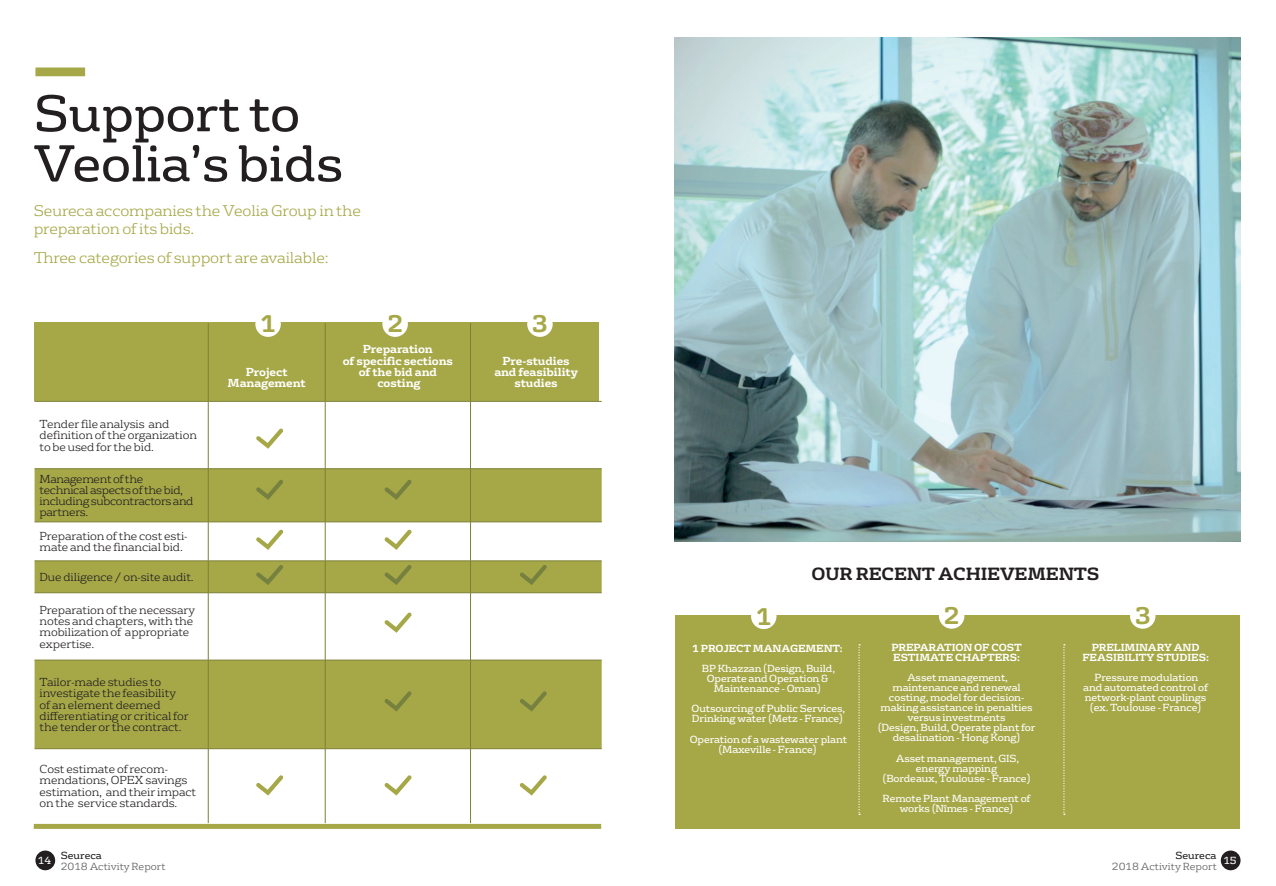
<style>
.page{position:relative;width:1276px;height:886px;background:#fff}
.page>*{position:absolute;margin:0;border:0;box-sizing:border-box;transform-origin:0 0}
.t1{font:50px/50px "FS Rufus";letter-spacing:-.01em;color:#231f20}
.t2{font:700 23.5px "FS Rufus";color:#a6a848}
.t3{font:700 17.25px "FS Rufus";letter-spacing:-.01em;color:#231f20}
.t4{font:300 15px/18px "FS Rufus";letter-spacing:-.01em;color:#a6a848}
.t5{font:300 11.25px/11.2px "FS Rufus";letter-spacing:-.01em;color:#231f20}
.t6{font:700 11.25px/11.2px "FS Rufus";letter-spacing:-.01em;color:#fff;text-align:center}
.t7{font:300 11.25px/11.2px "FS Rufus";letter-spacing:-.03em;color:#231f20}
.t8{font:10px/10px "FS Rufus";letter-spacing:-.01em;color:#fff;text-align:center}
.t9{font:700 10px/10px "FS Rufus";letter-spacing:-.01em;color:#fff}
.t10{font:300 10px "FS Rufus";color:#57585a}
.t11{font:10px "FS Rufus";color:#231f20}
</style>
<div class="page">
<div style="left:35px;top:850px;width:20px;height:20px;background:#231f20;border-radius:50%"></div>
<div style="left:1220px;top:850px;width:20px;height:20px;background:#231f20;border-radius:50%"></div>
<div style="left:35px;top:67px;width:50px;height:9px;background:#a6a848"></div>
<img style="left:674px;top:37px;width:566px;height:505px">
<div style="left:34px;top:322px;width:565px;height:79px;background:#a6a848"></div>
<svg style="left:35px;top:469px;width:566px;height:279px;fill:#a6a848"></svg>
<hr style="left:208px;top:323px;width:1px;height:78px;background:#7c8033">
<hr style="left:325px;top:323px;width:1px;height:78px;background:#7c8033">
<hr style="left:470px;top:323px;width:1px;height:78px;background:#7c8033">
<hr style="left:208px;top:469px;width:1px;height:53px;background:#7c8033">
<hr style="left:325px;top:469px;width:1px;height:53px;background:#7c8033">
<hr style="left:470px;top:469px;width:1px;height:53px;background:#7c8033">
<hr style="left:35px;top:522px;width:173px;height:1px;background:#7c8033">
<hr style="left:208px;top:522px;width:117px;height:1px;background:#7c8033">
<hr style="left:208px;top:522px;width:1px;height:39px;background:#7c8033">
<hr style="left:325px;top:522px;width:145px;height:1px;background:#7c8033">
<hr style="left:325px;top:522px;width:1px;height:39px;background:#7c8033">
<hr style="left:470px;top:522px;width:131px;height:1px;background:#7c8033">
<hr style="left:470px;top:522px;width:1px;height:39px;background:#7c8033">
<hr style="left:35px;top:561px;width:173px;height:1px;background:#7c8033">
<hr style="left:208px;top:561px;width:117px;height:1px;background:#7c8033">
<hr style="left:208px;top:561px;width:1px;height:31px;background:#7c8033">
<hr style="left:325px;top:561px;width:145px;height:1px;background:#7c8033">
<hr style="left:325px;top:561px;width:1px;height:31px;background:#7c8033">
<hr style="left:470px;top:561px;width:131px;height:1px;background:#7c8033">
<hr style="left:470px;top:561px;width:1px;height:31px;background:#7c8033">
<hr style="left:35px;top:592px;width:173px;height:1px;background:#7c8033">
<hr style="left:208px;top:592px;width:117px;height:1px;background:#7c8033">
<hr style="left:208px;top:593px;width:1px;height:67px;background:#7c8033">
<hr style="left:325px;top:592px;width:145px;height:1px;background:#7c8033">
<hr style="left:325px;top:593px;width:1px;height:67px;background:#7c8033">
<hr style="left:470px;top:592px;width:131px;height:1px;background:#7c8033">
<hr style="left:470px;top:593px;width:1px;height:67px;background:#7c8033">
<hr style="left:35px;top:660px;width:173px;height:1px;background:#7c8033">
<hr style="left:208px;top:660px;width:117px;height:1px;background:#7c8033">
<hr style="left:208px;top:660px;width:1px;height:88px;background:#7c8033">
<hr style="left:325px;top:660px;width:145px;height:1px;background:#7c8033">
<hr style="left:325px;top:660px;width:1px;height:88px;background:#7c8033">
<hr style="left:470px;top:660px;width:131px;height:1px;background:#7c8033">
<hr style="left:470px;top:660px;width:1px;height:88px;background:#7c8033">
<hr style="left:35px;top:748px;width:173px;height:1px;background:#7c8033">
<hr style="left:208px;top:748px;width:117px;height:1px;background:#7c8033">
<hr style="left:208px;top:749px;width:1px;height:74px;background:#7c8033">
<hr style="left:325px;top:748px;width:145px;height:1px;background:#7c8033">
<hr style="left:325px;top:749px;width:1px;height:74px;background:#7c8033">
<hr style="left:470px;top:748px;width:131px;height:1px;background:#7c8033">
<hr style="left:470px;top:749px;width:1px;height:74px;background:#7c8033">
<div style="left:34px;top:824px;width:567px;height:5px;background:#a6a848"></div>
<div style="left:255px;top:311px;width:26px;height:26px;background:#fff;border-radius:50%"></div>
<div style="left:382px;top:311px;width:26px;height:26px;background:#fff;border-radius:50%"></div>
<div style="left:527px;top:311px;width:26px;height:26px;background:#fff;border-radius:50%"></div>
<svg style="left:35px;top:401px;width:566px;height:68px"></svg>
<svg style="left:256px;top:480px;width:27px;height:20px"></svg>
<svg style="left:256px;top:530px;width:27px;height:20px"></svg>
<svg style="left:256px;top:565px;width:27px;height:20px"></svg>
<svg style="left:256px;top:775px;width:27px;height:20px"></svg>
<svg style="left:384px;top:480px;width:28px;height:20px"></svg>
<svg style="left:384px;top:530px;width:28px;height:20px"></svg>
<svg style="left:384px;top:565px;width:28px;height:20px"></svg>
<svg style="left:384px;top:612px;width:28px;height:21px"></svg>
<svg style="left:384px;top:775px;width:28px;height:20px"></svg>
<svg style="left:384px;top:691px;width:28px;height:20px"></svg>
<svg style="left:519px;top:565px;width:28px;height:20px"></svg>
<svg style="left:519px;top:775px;width:28px;height:20px"></svg>
<svg style="left:519px;top:691px;width:28px;height:20px"></svg>
<div style="left:675px;top:615px;width:564px;height:214px;background:#a6a848"></div>
<svg style="left:858px;top:644px;width:2px;height:171px"></svg>
<svg style="left:1063px;top:644px;width:2px;height:171px"></svg>
<div style="left:751px;top:604px;width:25px;height:25px;background:#fff;border-radius:50%"></div>
<div style="left:939px;top:603px;width:25px;height:26px;background:#fff;border-radius:50%"></div>
<div style="left:1130px;top:603px;width:25px;height:26px;background:#fff;border-radius:50%"></div>
<h1 class="t1" style="left:34px;top:86px;width:311px">Support to veolia’s bids</h1>
<h3 class="t4" style="left:34px;top:200px;width:329px">Seureca accompanies the Veolia Group in the preparation of its bids.</h3>
<h3 class="t4" style="left:34px;top:247px;width:296px">Three categories of support are available:</h3>
<h2 class="t2" style="left:260px;top:303px;width:18px">1</h2>
<h2 class="t2" style="left:387px;top:303px;width:18px">2</h2>
<h2 class="t2" style="left:532px;top:303px;width:18px">3</h2>
<p class="t5" style="left:40px;top:417px;width:159px">Tender file analysis and definition of the organization to be used for the bid.</p>
<p class="t7" style="left:40px;top:472px;width:155px">Management of the technical aspects of the bid, including subcontractors and partners.</p>
<p class="t5" style="left:40px;top:529px;width:149px">Preparation of the cost esti&shy;mate and the financial bid.</p>
<p class="t5" style="left:40px;top:570px;width:156px">Due diligence / on-site audit.</p>
<p class="t5" style="left:40px;top:603px;width:157px">Preparation of the necessary notes and chapters, with the mobilization of appropriate expertise.</p>
<p class="t5" style="left:40px;top:675px;width:151px">Tailor-made studies to investigate the feasibility of an element deemed differentiating or critical for the tender or the contract.</p>
<p class="t5" style="left:40px;top:763px;width:158px">Cost estimate of recom&shy;mendations, OPEX savings estimation, and their impact on the service standards.</p>
<p class="t8" style="left:38px;top:855px;width:15px">14</p>
<p class="t11" style="left:61px;top:847px;width:43px">Seureca</p>
<p class="t10" style="left:61px;top:859px;width:106px">2018 Activity Report</p>
<p class="t6" style="left:228px;top:365px;width:80px">PROJECT<br>MANAGEMENT</p>
<p class="t6" style="left:343px;top:343px;width:112px">PREPARATION<br>OF SPECIFIC SECTIONS<br>OF THE BID AND<br>COSTING</p>
<p class="t6" style="left:494px;top:354px;width:85px">PRE-STUDIES<br>AND FEASIBILITY<br>STUDIES</p>
<h3 class="t3" style="left:811px;top:559px;width:289px">OUR RECENT ACHIEVEMENTS</h3>
<h2 class="t2" style="left:756px;top:596px;width:18px">1</h2>
<h2 class="t2" style="left:943px;top:595px;width:18px">2</h2>
<h2 class="t2" style="left:1134px;top:595px;width:18px">3</h2>
<p class="t9" style="left:692px;top:642px;width:152px">1 PROJECT MANAGEMENT:</p>
<p class="t8" style="left:702px;top:662px;width:135px">bP Khazzan (design, build,<br>Operate and Operation &amp; maintenance - Oman)</p>
<p class="t8" style="left:691px;top:703px;width:155px;text-align:left">Outsourcing of Public Services, drinking water (metz - france)</p>
<p class="t8" style="left:690px;top:734px;width:159px">Operation of a wastewater plant (maxeville - france)</p>
<p class="t9" style="left:891px;top:642px;width:132px">PREPARATION OF COST<br>ESTIMATE CHAPTERS:</p>
<p class="t8" style="left:878px;top:672px;width:159px">asset management, maintenance and renewal costing, model for decision&shy;making assistance in penalties versus investments<br>(design, build, Operate plant for desalination - hong Kong)</p>
<p class="t8" style="left:882px;top:753px;width:149px">asset management, giS, energy mapping<br>(bordeaux, toulouse - france)</p>
<p class="t8" style="left:882px;top:793px;width:150px">remote Plant management of works (nîmes - france)</p>
<p class="t9" style="left:1082px;top:642px;width:128px;text-align:center">PRELIMINARY AND<br>FEASIBILITY STUDIES:</p>
<p class="t8" style="left:1083px;top:672px;width:127px">Pressure modulation and automated control of network-plant couplings (ex. toulouse - france)</p>
<p class="t11" style="left:1175px;top:847px;width:43px">Seureca</p>
<p class="t8" style="left:1223px;top:855px;width:15px">15</p>
<p class="t10" style="left:1112px;top:859px;width:106px">2018 Activity Report</p>
</div>
